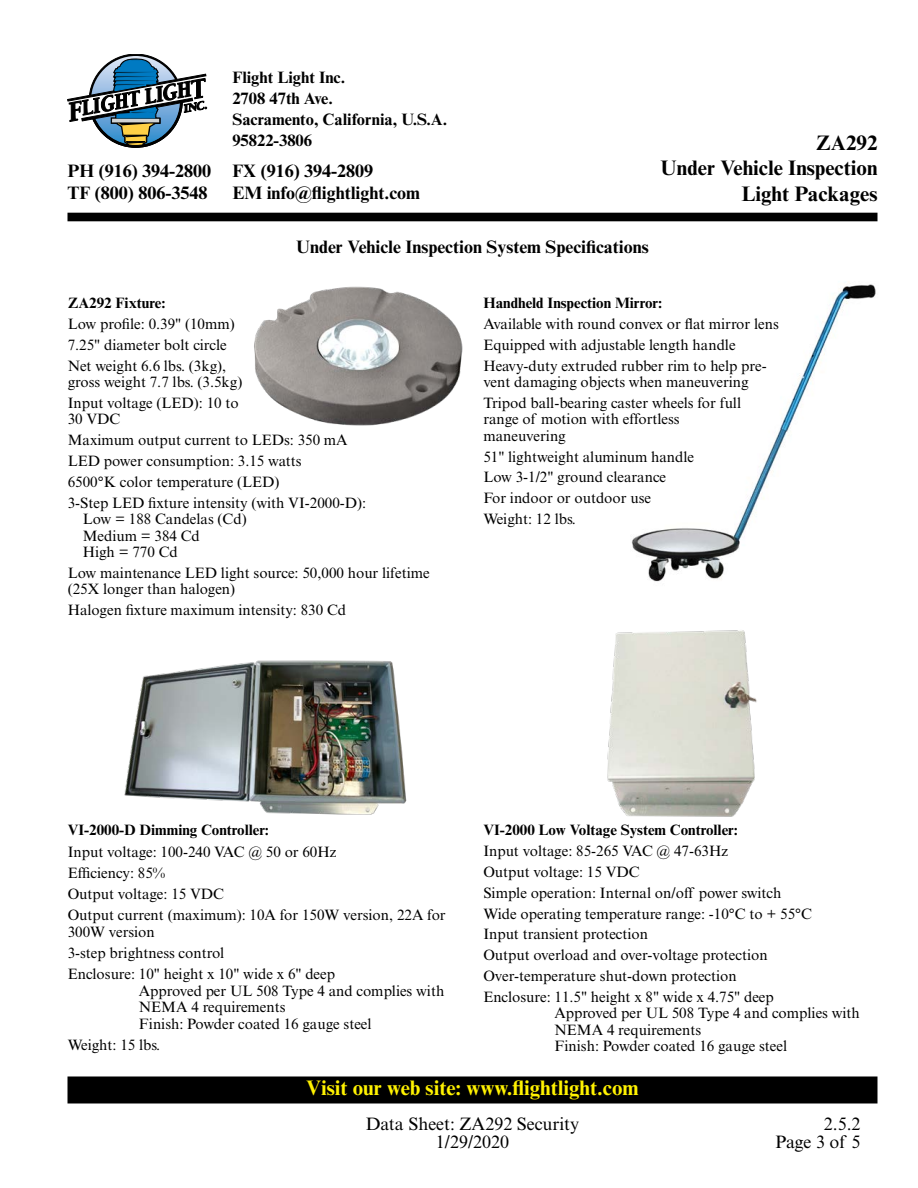
<style>
.page{position:relative;width:918px;height:1188px;background:#fff}
.page>*{position:absolute;margin:0;border:0;box-sizing:border-box;transform-origin:0 0}
.t1{font:700 21px/25.5px "Times New Roman MT Std";color:#000;text-align:right}
.t2{font:700 21px "Times New Roman MT Std";color:#fff200}
.t3{font:700 18px/22.5px "Times New Roman MT Std";color:#000}
.t4{font:18px/18px "Times New Roman MT Std";color:#000;text-align:right}
.t5{font:700 16.5px/21px "Times New Roman MT Std";color:#000}
.t6{font:15px/20.9px "Times New Roman MT Std";color:#000}
.t7{font:700 15px "Times New Roman MT Std";color:#000}
</style>
<div class="page">
<div style="left:68px;top:1077px;width:809px;height:26px;background:#000"></div>
<div style="left:68px;top:1076px;width:810px;height:27px;border:2px solid #000"></div>
<svg style="left:68px;top:54px;width:139px;height:94px"></svg>
<div style="left:68px;top:213px;width:810px;height:8px;background:#000"></div>
<img style="left:124px;top:660px;width:283px;height:155px">
<img style="left:254px;top:286px;width:209px;height:140px">
<img style="left:607px;top:630px;width:150px;height:187px">
<img style="left:631px;top:284px;width:245px;height:298px">
<p class="t3" style="left:67px;top:159px;width:145px">PH (916) 394-2800<br>TF (800) 806-3548</p>
<p class="t5" style="left:232px;top:67px;width:216px">Flight Light Inc.<br>2708 47th Ave.<br>Sacramento, California, U.S.A.<br>95822-3806</p>
<p class="t3" style="left:232px;top:159px;width:189px">FX (916) 394-2809<br>EM info@flightlight.com</p>
<h1 class="t1" style="left:661px;top:129px;width:218px">ZA292<br>Under Vehicle Inspection<br>Light Packages</h1>
<p class="t3" style="left:296px;top:236px;width:354px">Under Vehicle Inspection System Specifications</p>
<p class="t7" style="left:68px;top:294px;width:99px">ZA292 Fixture:</p>
<p class="t6" style="left:68px;top:313px;width:169px">Low profile: 0.39" (10mm)<br>7.25" diameter bolt circle<br>Net weight 6.6 lbs. (3kg),</p>
<p class="t6" style="left:68px;top:372px;width:176px">gross weight 7.7 lbs. (3.5kg)<br>Input voltage (LED): 10 to</p>
<p class="t6" style="left:68px;top:409px;width:300px">30 VDC<br>Maximum output current to LEDs: 350 mA<br>LED power consumption: 3.15 watts<br>6500°K color temperature (LED)<br>3-Step LED fixture intensity (with VI-2000-D):</p>
<p class="t6" style="left:83px;top:511px;width:165px;line-height:16.5px">Low = 188 Candelas (Cd)<br>Medium = 384 Cd<br>High = 770 Cd</p>
<p class="t6" style="left:68px;top:565px;width:364px;line-height:16.5px">Low maintenance LED light source: 50,000 hour lifetime (25X longer than halogen)</p>
<p class="t6" style="left:68px;top:600px;width:280px">Halogen fixture maximum intensity: 830 Cd</p>
<p class="t7" style="left:483px;top:294px;width:180px">Handheld Inspection Mirror:</p>
<p class="t6" style="left:483px;top:313px;width:297px">Available with round convex or flat mirror lens<br>Equipped with adjustable length handle<br>Heavy-duty extruded rubber rim to help pre-</p>
<p class="t6" style="left:483px;top:372px;width:267px">vent damaging objects when maneuvering<br>Tripod ball-bearing caster wheels for full</p>
<p class="t6" style="left:483px;top:411px;width:198px;line-height:16.5px">range of motion with effortless maneuvering</p>
<p class="t6" style="left:483px;top:446px;width:212px">51" lightweight aluminum handle<br>Low 3-1/2" ground clearance<br>For indoor or outdoor use<br>Weight: 12 lbs.</p>
<p class="t7" style="left:68px;top:821px;width:203px">VI-2000-D Dimming Controller:</p>
<p class="t6" style="left:68px;top:841px;width:380px;line-height:21.3px">Input voltage: 100-240 VAC @ 50 or 60Hz<br>Efficiency: 85%<br>Output voltage: 15 VDC<br>Output current (maximum): 10A for 150W version, 22A for</p>
<p class="t6" style="left:68px;top:921px;width:269px;line-height:21.3px">300W version<br>3-step brightness control<br>Enclosure: 10" height x 10" wide x 6" deep</p>
<p class="t6" style="left:139px;top:983px;width:307px;line-height:16.5px">Approved per UL 508 Type 4 and complies with<br>NEMA 4 requirements<br>Finish: Powder coated 16 gauge steel</p>
<p class="t6" style="left:68px;top:1035px;width:94px">Weight: 15 lbs.</p>
<p class="t7" style="left:483px;top:821px;width:256px">VI-2000 Low Voltage System Controller:</p>
<p class="t6" style="left:483px;top:841px;width:330px">Input voltage: 85-265 VAC @ 47-63Hz<br>Output voltage: 15 VDC<br>Simple operation: Internal on/off power switch Wide operating temperature range: -10°C to + 55°C Input transient protection<br>Output overload and over-voltage protection Over-temperature shut-down protection<br>Enclosure: 11.5" height x 8" wide x 4.75" deep</p>
<p class="t6" style="left:555px;top:1005px;width:307px;line-height:16.5px">Approved per UL 508 Type 4 and complies with<br>NEMA 4 requirements<br>Finish: Powder coated 16 gauge steel</p>
<h1 class="t2" style="left:306px;top:1075px;width:334px">Visit our web site: www.flightlight.com</h1>
<p class="t4" style="left:366px;top:1114px;width:215px;text-align:center">Data Sheet: ZA292 Security<br>1/29/2020</p>
<p class="t4" style="left:775px;top:1114px;width:87px">2.5.2<br>Page 3 of 5</p>
</div>
